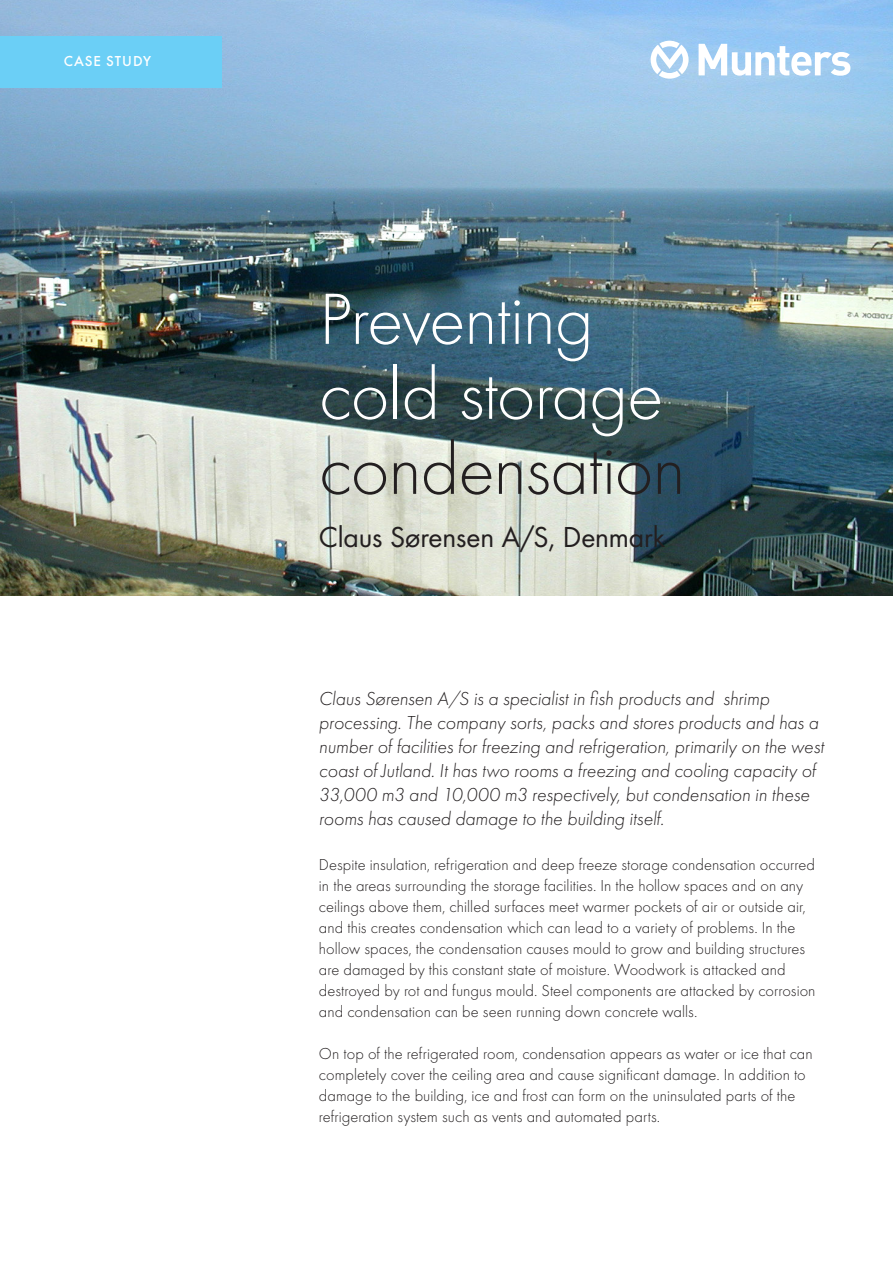
<style>
.page{position:relative;width:893px;height:1263px;background:#fff}
.page>*{position:absolute;margin:0;border:0;box-sizing:border-box;transform-origin:0 0}
.t1{font:300 75px/75px "Futura";letter-spacing:-.015em;color:#fff}
.t2{font:300 75px "Futura";letter-spacing:-.01em;color:#231f20}
.t3{font:30px "Futura Boo";letter-spacing:-.005em;color:#231f20}
.t4{font:italic 19.5px/24px "Futura PT Light";letter-spacing:-.005em;color:#231f20}
.t5{font:300 16.5px/21px "Futura";color:#231f20}
.t6{font:500 15px "Futura";letter-spacing:.065em;color:#fff}
</style>
<div class="page">
<img style="left:0;top:0;width:893px;height:595px">
<div style="left:0;top:36px;width:221px;height:51px;background:#6bcff6"></div>
<svg style="left:699px;top:44px;width:151px;height:32px"></svg>
<svg style="left:651px;top:41px;width:38px;height:38px"></svg>
<p class="t6" style="left:64px;top:53px;width:89px">CASE STUDY</p>
<h1 class="t1" style="left:319px;top:284px;width:346px">Preventing cold storage</h1>
<h1 class="t2" style="left:319px;top:427px;width:368px">condensation</h1>
<h2 class="t3" style="left:319px;top:519px;width:348px">Claus Sørensen A/S, Denmark</h2>
<p class="t4" style="left:319px;top:687px;width:506px">Claus Sørensen A/S is a specialist in fish products and shrimp processing. The company sorts, packs and stores products and has a number of facilities for freezing and refrigeration, primarily on the west coast of Jutland. It has two rooms a freezing and cooling capacity of 33,000 m3 and 10,000 m3 respectively, but condensation in these rooms has caused damage to the building itself.</p>
<p class="t5" style="left:319px;top:855px;width:498px">Despite insulation, refrigeration and deep freeze storage condensation occurred in the areas surrounding the storage facilities. In the hollow spaces and on any ceilings above them, chilled surfaces meet warmer pockets of air or outside air, and this creates condensation which can lead to a variety of problems. In the hollow spaces, the condensation causes mould to grow and building structures are damaged by this constant state of moisture. Woodwork is attacked and destroyed by rot and fungus mould. Steel components are attacked by corrosion and condensation can be seen running down concrete walls.</p>
<p class="t5" style="left:319px;top:1044px;width:495px">On top of the refrigerated room, condensation appears as water or ice that can completely cover the ceiling area and cause significant damage. In addition to damage to the building, ice and frost can form on the uninsulated parts of the refrigeration system such as vents and automated parts.</p>
</div>
